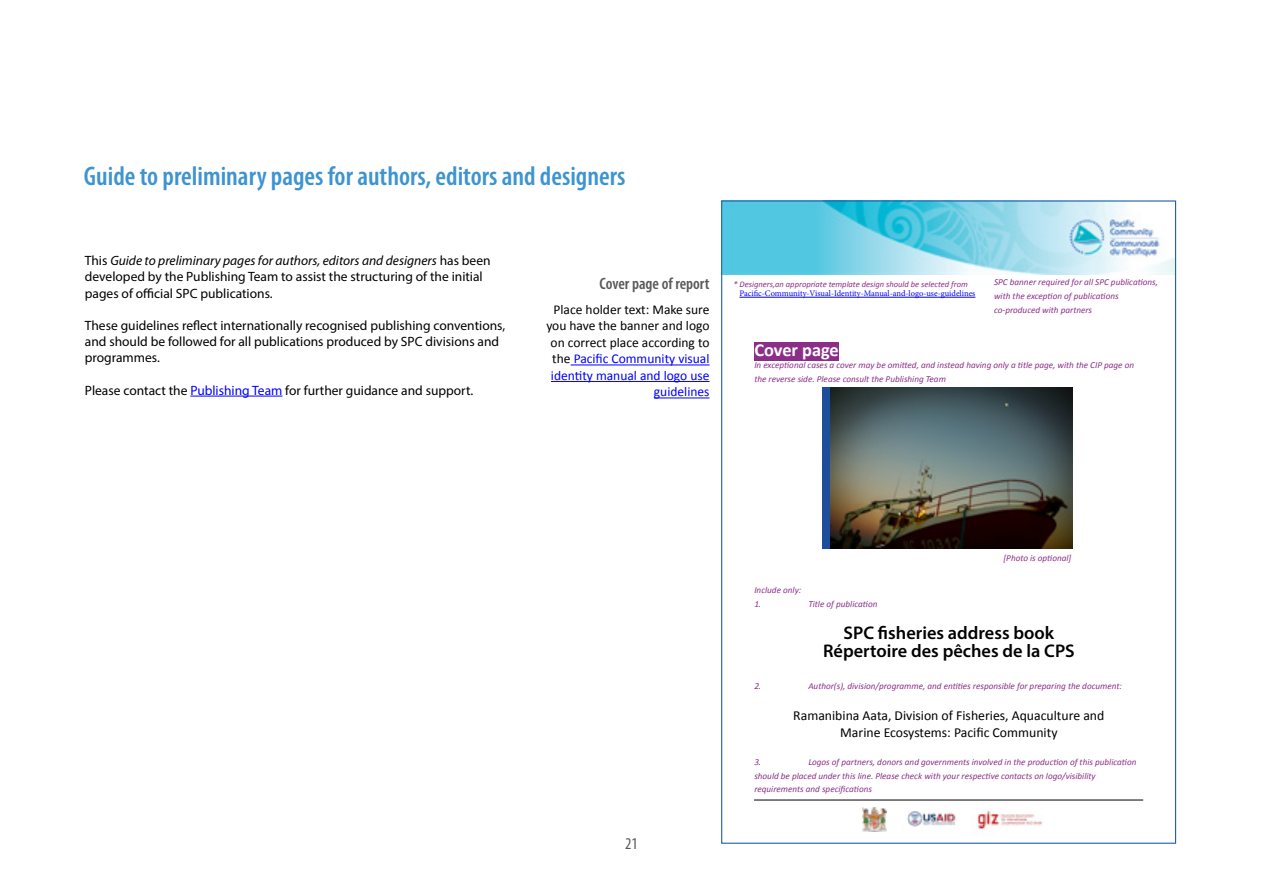
<style>
.page{position:relative;width:1263px;height:893px;background:#fff}
.page>*{position:absolute;margin:0;border:0;box-sizing:border-box;transform-origin:0 0}
.t1{font:600 condensed 27px "Myriad Pro";color:#3d94d1}
.t2{font:600 18.3px/18.3px "Myriad Pro";color:#000;text-align:center}
.t3{font:700 18.3px "Calibri";color:#fff}
.t4{font:600 condensed 16.5px "Myriad Pro";color:#58595b}
.t5{font:condensed 16.5px "Myriad Pro";color:#58595b}
.t6{font:13.8px/17.5px "Calibri";color:#000;text-align:center}
.t7{font:13.5px/16.2px "Myriad Pro";color:#000}
.t8{font:13.5px/16.5px "Calibri";color:#000;text-align:right}
.t9{font:italic 9.15px/13.8px "Calibri";color:#8b2e88}
.t10{font:8.55px "Minion Pro";color:#00f}
.t11{font:italic 8.55px "Calibri";color:#8b2e88}
.s1{font-style:italic}
.s2{color:#00f}
</style>
<div class="page">
<hr style="left:190px;top:396px;width:92px;height:1px;background:#00f">
<div style="left:754px;top:342px;width:85px;height:19px;background:#8b2e88"></div>
<hr style="left:754px;top:800px;width:389px;height:1px;background:#000">
<img style="left:862px;top:807px;width:24px;height:24px">
<img style="left:907px;top:811px;width:49px;height:16px">
<img style="left:974px;top:810px;width:69px;height:20px">
<div style="left:822px;top:387px;width:10px;height:161px;background:#1e4d9b"></div>
<img style="left:831px;top:387px;width:242px;height:161px">
<hr style="left:739px;top:297px;width:236px;height:1px;background:#00f">
<img style="left:723px;top:202px;width:451px;height:72px">
<hr style="left:571px;top:364px;width:138px;height:1px;background:#00f">
<hr style="left:551px;top:381px;width:158px;height:1px;background:#00f">
<hr style="left:654px;top:397px;width:55px;height:1px;background:#00f">
<h1 class="t1" style="left:84px;top:159px;width:543px">Guide to preliminary pages for authors, editors and designers</h1>
<h3 class="t7" style="left:85px;top:252px;width:407px">This <span class="s1">Guide to preliminary pages for authors, editors and designers</span> has been developed by the Publishing Team to assist the structuring of the initial pages of official SPC publications.</h3>
<h3 class="t7" style="left:85px;top:317px;width:422px">These guidelines reflect internationally recognised publishing conventions, and should be followed for all publications produced by SPC divisions and programmes.</h3>
<h3 class="t7" style="left:85px;top:382px;width:390px">Please contact the <span class="s2">Publishing Team</span> for further guidance and support.</h3>
<h3 class="t4" style="left:600px;top:273px;width:111px">Cover page of report</h3>
<h3 class="t8" style="left:546px;top:301px;width:165px">Place holder text: Make sure you have the banner and logo on correct place according to the <span class="s2">Pacific Community visual identity manual and logo use guidelines</span></h3>
<p class="t11" style="left:733px;top:278px;width:236px">* Designers,an appropriate template design should be selected from</p>
<p class="t10" style="left:739px;top:288px;width:237px">Pacific-Community-Visual-Identity-Manual-and-logo-use-guidelines</p>
<p class="t9" style="left:994px;top:275px;width:166px">SPC banner required for all SPC publications, with the exception of publications co-produced with partners</p>
<h2 class="t3" style="left:754px;top:338px;width:86px">Cover page</h2>
<p class="t9" style="left:754px;top:358px;width:381px">In exceptional cases a cover may be omitted, and instead having only a title page, with the CIP page on the reverse side. Please consult the Publishing Team</p>
<h3 class="t5" style="left:625px;top:833px;width:14px">21</h3>
<p class="t9" style="left:1003px;top:551px;width:69px">[Photo is optional]</p>
<p class="t9" style="left:754px;top:583px;width:48px">Include only:<br>1.</p>
<p class="t9" style="left:808px;top:596px;width:71px">Title of publication</p>
<h2 class="t2" style="left:823px;top:623px;width:253px">SPC fisheries address book<br>Répertoire des pêches de la CPS</h2>
<p class="t9" style="left:754px;top:678px;width:8px">2.</p>
<p class="t9" style="left:808px;top:678px;width:315px">Author(s), division/programme, and entities responsible for preparing the document:</p>
<h3 class="t6" style="left:793px;top:707px;width:313px">Ramanibina Aata, Division of Fisheries, Aquaculture and<br>Marine Ecosystems: Pacific Community</h3>
<p class="t9" style="left:754px;top:755px;width:8px">3.</p>
<p class="t9" style="left:754px;top:755px;width:384px;text-indent:54px">Logos of partners, donors and governments involved in the production of this publication should be placed under this line. Please check with your respective contacts on logo/visibility requirements and specifications</p>
</div>
